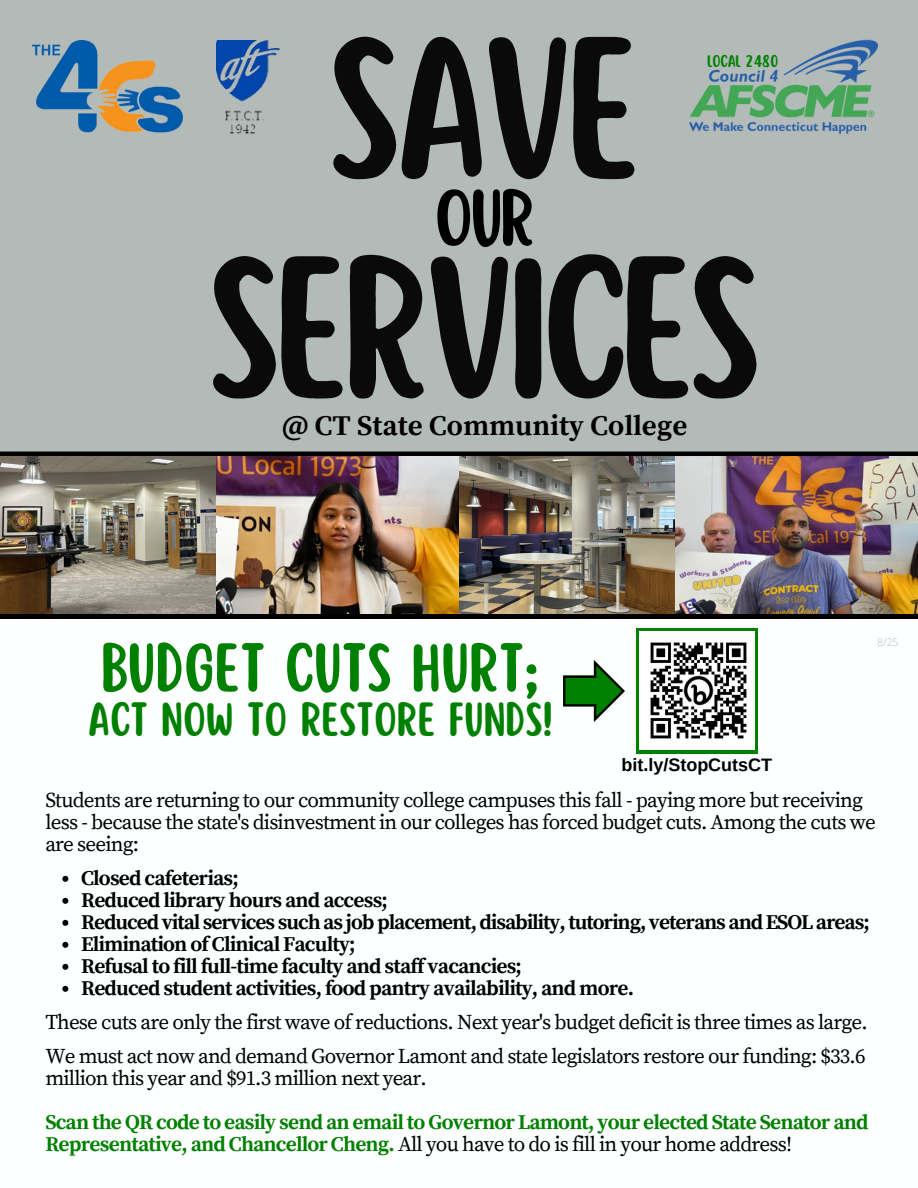
<style>
.page{position:relative;width:918px;height:1188px;background:#fff}
.page>*{position:absolute;margin:0;border:0;box-sizing:border-box;transform-origin:0 0}
.t1{font:177.75px "Scripter";letter-spacing:-.04em;color:#0a0a0a}
.t2{font:70.5px "Scripter";color:#000}
.t3{font:60.45px "Scripter";color:#008000}
.t4{font:42px "Scripter";color:#008000}
.t5{font:700 28.5px "Source Serif Pro";color:#000}
.t6{font:21px/22px "Source Serif Pro";letter-spacing:-.04em;color:#000}
.t7{font:700 21px "Source Serif Pro";letter-spacing:-.04em;color:#000}
.t8{font:700 21px/22px "Source Serif Pro";letter-spacing:-.04em;color:#008000}
.t9{font:700 18px "Arimo";color:#000}
.t10{font:15px "Scripter";color:#008000}
.t11{font:300 10.5px "Open Sans";color:#b5b5b5}
.s1{font-weight:400;color:#000}
</style>
<div class="page">
<div style="left:636px;top:628px;width:121px;height:125px;background:#008000"></div>
<img style="left:639px;top:631px;width:116px;height:118px">
<img style="left:0;top:456px;width:918px;height:159px">
<svg style="left:563px;top:660px;width:62px;height:62px"></svg>
<hr style="left:0;top:452px;width:918px;height:4px;background:#000">
<hr style="left:0;top:615px;width:918px;height:4px;background:#000">
<div style="left:0;top:0;width:918px;height:452px;background:#b3bbb9"></div>
<img style="left:33px;top:41px;width:150px;height:92px">
<img style="left:216px;top:41px;width:65px;height:93px">
<img style="left:689px;top:39px;width:188px;height:95px">
<svg style="left:62px;top:876px;width:6px;height:6px"></svg>
<svg style="left:62px;top:898px;width:6px;height:6px"></svg>
<svg style="left:62px;top:920px;width:6px;height:6px"></svg>
<svg style="left:62px;top:942px;width:6px;height:6px"></svg>
<svg style="left:62px;top:964px;width:6px;height:6px"></svg>
<svg style="left:62px;top:986px;width:6px;height:6px"></svg>
<p class="t1" style="left:328px;top:19px;width:315px">SAVE</p>
<p class="t2" style="left:435px;top:182px;width:102px">OUR</p>
<p class="t10" style="left:707px;top:54px;width:73px">LOCAL 2480</p>
<p class="t1" style="left:208px;top:239px;width:556px">SERVICES</p>
<p class="t5" style="left:282px;top:409px;width:407px">@ CT State Community College</p>
<p class="t3" style="left:101px;top:637px;width:481px">BUDGET CUTS HURT;</p>
<p class="t4" style="left:88px;top:698px;width:466px">ACT NOW TO RESTORE FUNDS!</p>
<p class="t9" style="left:621px;top:755px;width:152px">bit.ly/StopCutsCT</p>
<p class="t11" style="left:877px;top:635px;width:23px">8/25</p>
<p class="t6" style="left:45px;top:790px;width:832px">Students are returning to our community college campuses this fall - paying more but receiving less - because the state's disinvestment in our colleges has forced budget cuts. Among the cuts we are seeing:</p>
<p class="t7" style="left:81px;top:866px;width:159px">Closed cafeterias;</p>
<p class="t7" style="left:81px;top:888px;width:308px">Reduced library hours and access;</p>
<p class="t7" style="left:81px;top:910px;width:790px">Reduced vital services such as job placement, disability, tutoring, veterans and ESOL areas;</p>
<p class="t7" style="left:81px;top:932px;width:276px">Elimination of Clinical Faculty;</p>
<p class="t7" style="left:81px;top:954px;width:442px">Refusal to fill full-time faculty and staff vacancies;</p>
<p class="t7" style="left:81px;top:976px;width:555px">Reduced student activities, food pantry availability, and more.</p>
<p class="t6" style="left:45px;top:1012px;width:824px">These cuts are only the first wave of reductions. Next year's budget deficit is three times as large.</p>
<p class="t6" style="left:45px;top:1046px;width:822px">We must act now and demand Governor Lamont and state legislators restore our funding: $33.6 million this year and $91.3 million next year.</p>
<p class="t8" style="left:45px;top:1112px;width:825px">Scan the QR code to easily send an email to Governor Lamont, your elected State Senator and<br>Representative, and Chancellor Cheng. <span class="s1">All you have to do is fill in your home address!</span></p>
</div>
